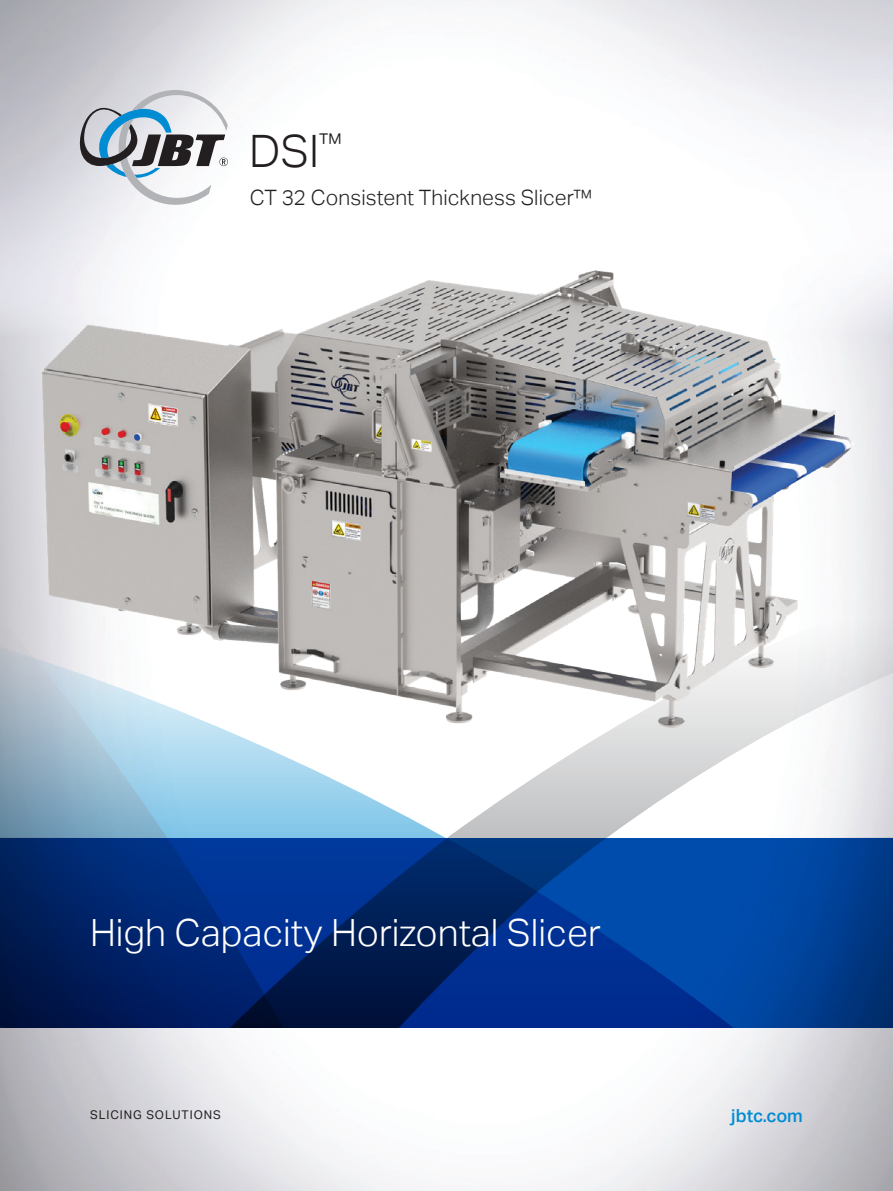
<style>
.page{position:relative;width:893px;height:1191px;background:#fff}
.page>*{position:absolute;margin:0;border:0;box-sizing:border-box;transform-origin:0 0}
.t1{font:300 44.7px "Aktiv Grotesk";color:#231f20}
.t2{font:300 37.5px "Aktiv Grotesk";color:#fff}
.t3{font:300 21.15px "Aktiv Grotesk";letter-spacing:.005em;color:#231f20}
.t4{font:500 18px "Aktiv Grotesk";color:#008cd2}
.t5{font:12px "Aktiv Grotesk";letter-spacing:.08em;color:#231f20}
</style>
<div class="page">
<img style="left:0;top:0;width:893px;height:1191px">
<svg style="left:0;top:748px;width:893px;height:90px"></svg>
<svg style="left:0;top:838px;width:893px;height:189px;background:#003080"></svg>
<img style="left:0;top:234px;width:893px;height:514px">
<svg style="left:80px;top:90px;width:148px;height:115px"></svg>
<h1 class="t1" style="left:249px;top:125px;width:95px">DSI<sup>™</sup></h1>
<p class="t3" style="left:250px;top:186px;width:344px">CT 32 Consistent Thickness Slicer™</p>
<h2 class="t2" style="left:90px;top:911px;width:512px">High Capacity Horizontal Slicer</h2>
<p class="t5" style="left:90px;top:1108px;width:132px">SLICING SOLUTIONS</p>
<p class="t4" style="left:731px;top:1105px;width:73px">jbtc.com</p>
</div>
